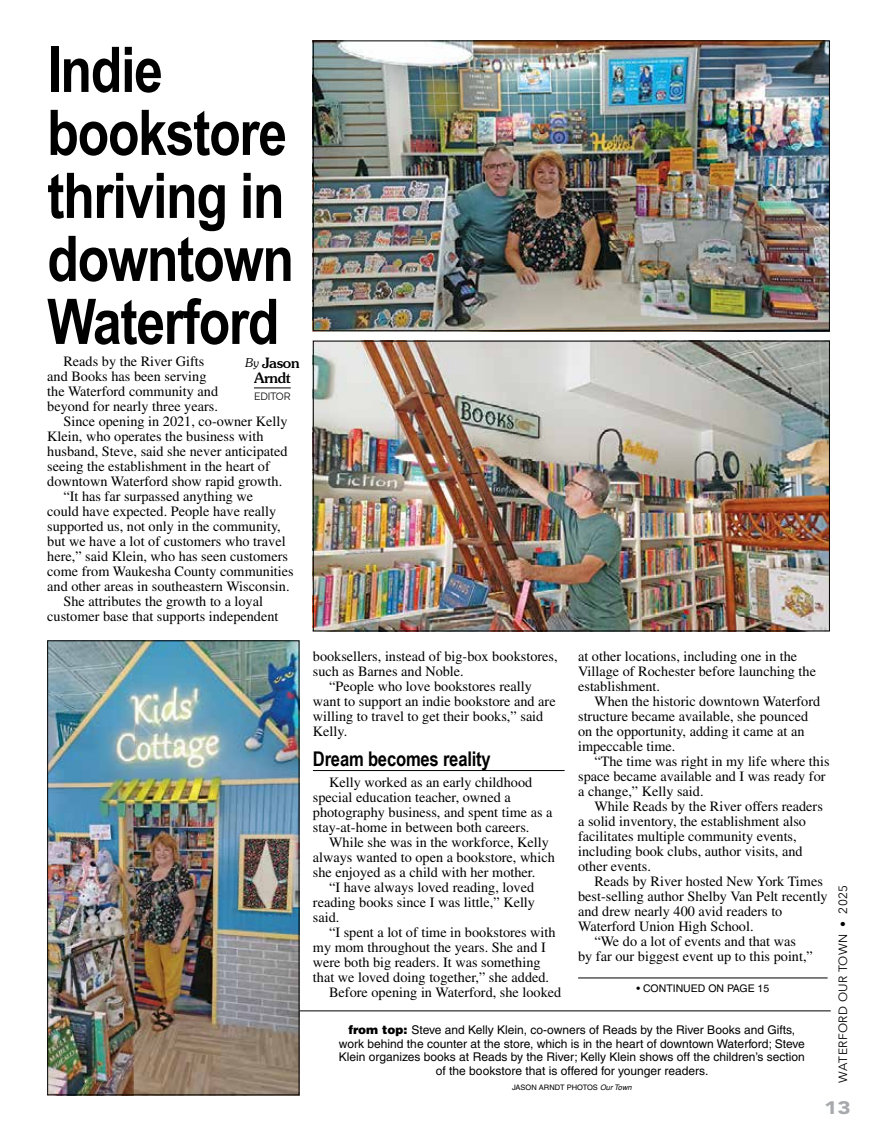
<style>
.page{position:relative;width:878px;height:1134px;background:#fff}
.page>*{position:absolute;margin:0;border:0;box-sizing:border-box;transform-origin:0 0}
.t1{font:700 63px/63px "Arial Narrow";letter-spacing:-.02em;color:#000}
.t2{font:700 20.25px "Arial Narrow";letter-spacing:-.01em;color:#000}
.t3{font:900 18px "Avenir";color:#a7a9ac;scale:1.25 1}
.t4{font:14.25px/15px "Times";color:#000}
.t5{font:500 14.25px/15px "Souvenir";letter-spacing:-.02em;color:#000;text-align:center}
.t6{font:12px/13.5px "Helvetica";color:#000;text-align:center}
.t7{font:12px "Avenir Next";letter-spacing:.03em;color:#000}
.t8{font:10.5px "Helvetica";color:#000}
.t9{font:10.5px "Raleway";letter-spacing:-.02em;color:#000}
.t10{font:7.5px "Helvetica";color:#000}
.s1{font-weight:300;font-style:italic;font-size:12px}
.s2{font-weight:900}
.s3{font-style:italic}
</style>
<div class="page">
<img style="left:315px;top:343px;width:512px;height:286px">
<div style="left:313px;top:341px;width:516px;height:290px;border:1px solid #000"></div>
<img style="left:315px;top:42px;width:512px;height:287px">
<div style="left:313px;top:40px;width:516px;height:291px;border:1px solid #000"></div>
<img style="left:49px;top:642px;width:248px;height:451px">
<div style="left:47px;top:640px;width:252px;height:455px;border:1px solid #000"></div>
<hr style="left:254px;top:388px;width:37px;height:1px;background:#000">
<hr style="left:313px;top:770px;width:251px;height:1px;background:#000">
<hr style="left:299px;top:1011px;width:531px;height:1px;background:#000">
<hr style="left:578px;top:978px;width:249px;height:1px;background:#000">
<h1 class="t1" style="left:47px;top:38px;width:248px">Indie bookstore thriving in downtown<br>Waterford</h1>
<p class="t4" style="left:63px;top:353px;width:142px">Reads by the River Gifts</p>
<p class="t4" style="left:47px;top:368px;width:161px">and Books has been serving</p>
<p class="t4" style="left:47px;top:383px;width:172px">the Waterford community and</p>
<p class="t4" style="left:47px;top:398px;width:172px">beyond for nearly three years.</p>
<p class="t4" style="left:63px;top:413px;width:226px">Since opening in 2021, co-owner Kelly</p>
<p class="t4" style="left:47px;top:428px;width:218px">Klein, who operates the business with</p>
<p class="t4" style="left:47px;top:443px;width:242px">husband, Steve, said she never anticipated</p>
<p class="t4" style="left:47px;top:458px;width:224px">seeing the establishment in the heart of</p>
<p class="t4" style="left:47px;top:473px;width:236px">downtown Waterford show rapid growth.</p>
<p class="t4" style="left:63px;top:488px;width:191px">“It has far surpassed anything we</p>
<p class="t4" style="left:47px;top:503px;width:230px">could have expected. People have really</p>
<p class="t4" style="left:47px;top:518px;width:235px">supported us, not only in the community,</p>
<p class="t4" style="left:47px;top:533px;width:240px">but we have a lot of customers who travel</p>
<p class="t4" style="left:47px;top:548px;width:242px">here,” said Klein, who has seen customers</p>
<p class="t4" style="left:47px;top:563px;width:248px">come from Waukesha County communities</p>
<p class="t4" style="left:47px;top:578px;width:244px">and other areas in southeastern Wisconsin.</p>
<p class="t4" style="left:63px;top:593px;width:201px">She attributes the growth to a loyal</p>
<p class="t4" style="left:47px;top:608px;width:233px">customer base that supports independent</p>
<p class="t5" style="left:245px;top:356px;width:56px"><span class="s1">By</span> Jason<br>Arndt</p>
<p class="t9" style="left:254px;top:390px;width:38px">EDITOR</p>
<p class="t4" style="left:313px;top:648px;width:246px">booksellers, instead of big-box bookstores,</p>
<p class="t4" style="left:313px;top:663px;width:152px">such as Barnes and Noble.</p>
<p class="t4" style="left:329px;top:678px;width:204px">“People who love bookstores really</p>
<p class="t4" style="left:313px;top:693px;width:244px">want to support an indie bookstore and are</p>
<p class="t4" style="left:313px;top:708px;width:232px">willing to travel to get their books,” said</p>
<p class="t4" style="left:313px;top:723px;width:36px">Kelly.</p>
<h2 class="t2" style="left:313px;top:747px;width:179px">Dream becomes reality</h2>
<p class="t4" style="left:313px;top:775px;width:241px;text-indent:16px">Kelly worked as an early childhood special education teacher, owned a photography business, and spent time as a stay-at-home in between both careers.</p>
<p class="t4" style="left:313px;top:835px;width:243px;text-indent:16px">While she was in the workforce, Kelly always wanted to open a bookstore, which she enjoyed as a child with her mother.</p>
<p class="t4" style="left:313px;top:880px;width:224px;text-align:justify;text-indent:16px">“I have always loved reading, loved reading books since I was little,” Kelly said.</p>
<p class="t4" style="left:329px;top:925px;width:228px">“I spent a lot of time in bookstores with</p>
<p class="t4" style="left:313px;top:940px;width:234px">my mom throughout the years. She and I</p>
<p class="t4" style="left:313px;top:955px;width:229px">were both big readers. It was something</p>
<p class="t4" style="left:313px;top:970px;width:238px">that we loved doing together,” she added.</p>
<p class="t4" style="left:329px;top:985px;width:234px">Before opening in Waterford, she looked</p>
<p class="t4" style="left:578px;top:648px;width:239px">at other locations, including one in the<br>Village of Rochester before launching the establishment.</p>
<p class="t4" style="left:578px;top:693px;width:243px;text-indent:16px">When the historic downtown Waterford structure became available, she pounced on the opportunity, adding it came at an impeccable time.</p>
<p class="t4" style="left:578px;top:753px;width:253px;text-indent:16px">“The time was right in my life where this space became available and I was ready for a change,” Kelly said.</p>
<p class="t4" style="left:578px;top:798px;width:246px;text-indent:16px">While Reads by the River offers readers a solid inventory, the establishment also facilitates multiple community events, including book clubs, author visits, and other events.</p>
<p class="t4" style="left:594px;top:873px;width:230px">Reads by River hosted New York Times</p>
<p class="t4" style="left:578px;top:888px;width:251px">best-selling author Shelby Van Pelt recently</p>
<p class="t4" style="left:578px;top:903px;width:206px">and drew nearly 400 avid readers to</p>
<p class="t4" style="left:578px;top:918px;width:177px">Waterford Union High School.</p>
<p class="t4" style="left:594px;top:933px;width:203px">“We do a lot of events and that was</p>
<p class="t4" style="left:578px;top:948px;width:236px">by far our biggest event up to this point,”</p>
<p class="t8" style="left:636px;top:982px;width:134px">• CONTINUED ON PAGE 15</p>
<p class="t7" style="left:832px;top:1083px;width:199px;rotate:-90deg">WATERFORD OUR TOWN • 2025</p>
<p class="t3" style="left:824px;top:1097px;width:23px">13</p>
<p class="t6" style="left:339px;top:1023px;width:467px"><span class="s2">from top:</span> Steve and Kelly Klein, co-owners of Reads by the River Books and Gifts, work behind the counter at the store, which is in the heart of downtown Waterford; Steve Klein organizes books at Reads by the River; Kelly Klein shows off the children’s section of the bookstore that is offered for younger readers.</p>
<p class="t10" style="left:512px;top:1083px;width:121px">JASON ARNDT PHOTOS <span class="s3">Our Town</span></p>
</div>
